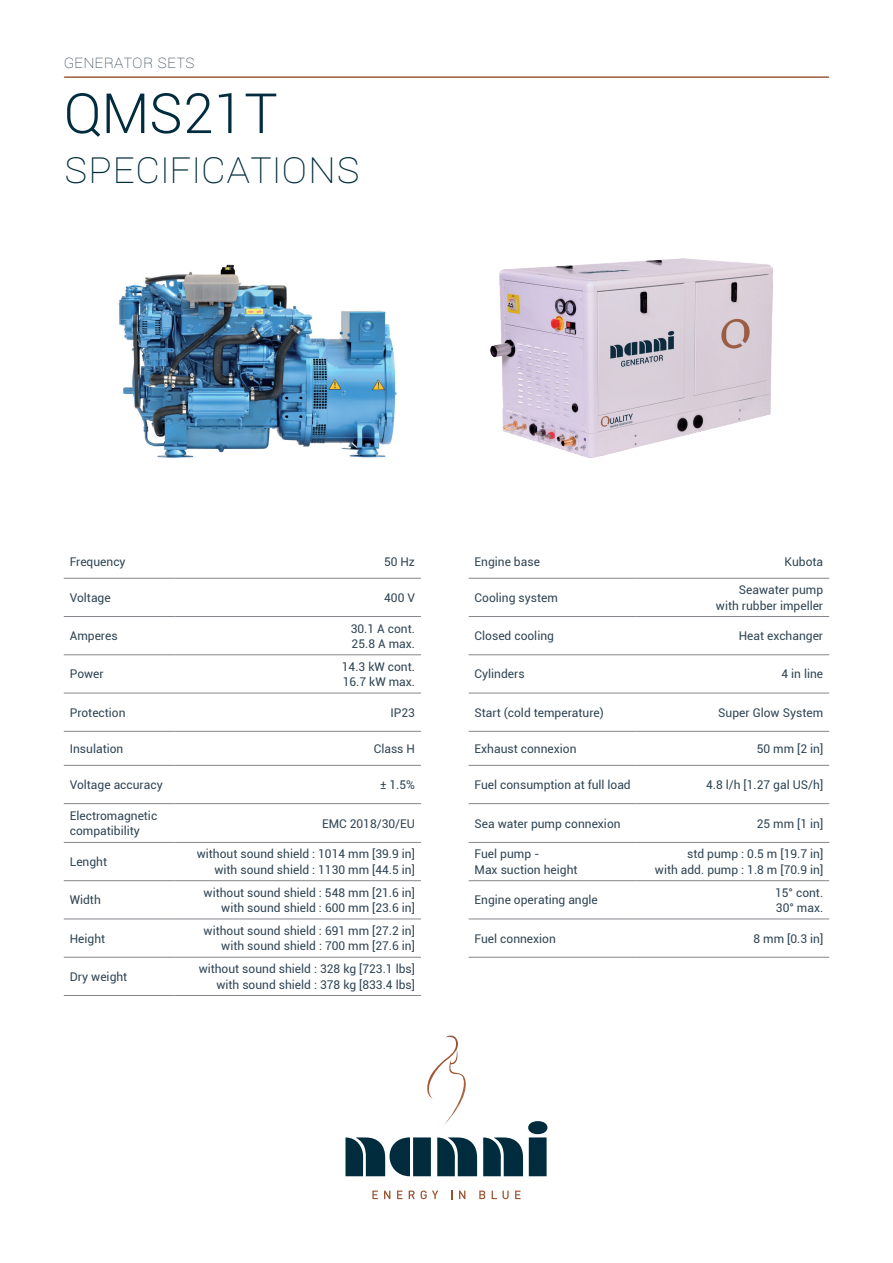
<style>
.page{position:relative;width:893px;height:1263px;background:#fff}
.page>*{position:absolute;margin:0;border:0;box-sizing:border-box;transform-origin:0 0}
.t1{font:300 55.5px "Roboto";color:#002c3d}
.t2{font:100 45px "Roboto";color:#002c3d}
.t3{font:100 18px "Roboto";color:#2f4554}
.t4{font:12px/15.3px "Roboto";color:#2f4554;text-align:right}
</style>
<div class="page">
<hr style="left:65px;top:76px;width:763px;height:2px;background:#9b5c41">
<svg style="left:345px;top:1137px;width:86px;height:39px"></svg>
<svg style="left:437px;top:1137px;width:40px;height:39px;background:#254b59"></svg>
<svg style="left:483px;top:1121px;width:65px;height:55px"></svg>
<svg style="left:372px;top:1190px;width:6px;height:9px"></svg>
<svg style="left:384px;top:1190px;width:6px;height:9px"></svg>
<svg style="left:397px;top:1190px;width:5px;height:9px"></svg>
<svg style="left:409px;top:1190px;width:6px;height:9px"></svg>
<svg style="left:421px;top:1190px;width:17px;height:9px"></svg>
<svg style="left:459px;top:1190px;width:6px;height:9px"></svg>
<svg style="left:479px;top:1190px;width:6px;height:9px"></svg>
<svg style="left:492px;top:1190px;width:17px;height:9px"></svg>
<svg style="left:515px;top:1190px;width:6px;height:9px"></svg>
<img style="left:427px;top:1035px;width:39px;height:90px">
<hr style="left:64px;top:616px;width:110px;height:1px;background:#86858b">
<hr style="left:174px;top:616px;width:247px;height:1px;background:#86858b">
<hr style="left:469px;top:616px;width:168px;height:1px;background:#86858b">
<hr style="left:637px;top:616px;width:192px;height:1px;background:#86858b">
<hr style="left:64px;top:654px;width:110px;height:1px;background:#86858b">
<hr style="left:174px;top:654px;width:247px;height:1px;background:#86858b">
<hr style="left:64px;top:731px;width:110px;height:1px;background:#86858b">
<hr style="left:174px;top:731px;width:247px;height:1px;background:#86858b">
<hr style="left:469px;top:731px;width:168px;height:1px;background:#86858b">
<hr style="left:637px;top:731px;width:192px;height:1px;background:#86858b">
<hr style="left:469px;top:765px;width:168px;height:1px;background:#86858b">
<hr style="left:637px;top:765px;width:192px;height:1px;background:#86858b">
<hr style="left:64px;top:842px;width:110px;height:1px;background:#86858b">
<hr style="left:174px;top:842px;width:247px;height:1px;background:#86858b">
<hr style="left:64px;top:880px;width:110px;height:1px;background:#86858b">
<hr style="left:174px;top:880px;width:247px;height:1px;background:#86858b">
<hr style="left:469px;top:880px;width:168px;height:1px;background:#86858b">
<hr style="left:637px;top:880px;width:192px;height:1px;background:#86858b">
<hr style="left:64px;top:918px;width:110px;height:1px;background:#86858b">
<hr style="left:174px;top:918px;width:247px;height:1px;background:#86858b">
<hr style="left:469px;top:918px;width:168px;height:1px;background:#86858b">
<hr style="left:637px;top:918px;width:192px;height:1px;background:#86858b">
<hr style="left:64px;top:957px;width:110px;height:1px;background:#86858b">
<hr style="left:174px;top:957px;width:247px;height:1px;background:#86858b">
<hr style="left:64px;top:995px;width:110px;height:1px;background:#86858b">
<hr style="left:174px;top:995px;width:247px;height:1px;background:#86858b">
<hr style="left:64px;top:765px;width:110px;height:1px;background:#86858b">
<hr style="left:174px;top:765px;width:247px;height:1px;background:#86858b">
<hr style="left:64px;top:578px;width:110px;height:1px;background:#86858b">
<hr style="left:174px;top:578px;width:247px;height:1px;background:#86858b">
<hr style="left:469px;top:578px;width:168px;height:1px;background:#86858b">
<hr style="left:637px;top:578px;width:192px;height:1px;background:#86858b">
<hr style="left:64px;top:803px;width:110px;height:1px;background:#86858b">
<hr style="left:174px;top:803px;width:247px;height:1px;background:#86858b">
<hr style="left:469px;top:654px;width:168px;height:1px;background:#86858b">
<hr style="left:637px;top:654px;width:192px;height:1px;background:#86858b">
<hr style="left:64px;top:693px;width:110px;height:1px;background:#86858b">
<hr style="left:174px;top:693px;width:247px;height:1px;background:#86858b">
<hr style="left:469px;top:693px;width:168px;height:1px;background:#86858b">
<hr style="left:637px;top:693px;width:192px;height:1px;background:#86858b">
<hr style="left:469px;top:803px;width:168px;height:1px;background:#86858b">
<hr style="left:637px;top:803px;width:192px;height:1px;background:#86858b">
<hr style="left:469px;top:842px;width:168px;height:1px;background:#86858b">
<hr style="left:637px;top:842px;width:192px;height:1px;background:#86858b">
<hr style="left:469px;top:957px;width:168px;height:1px;background:#86858b">
<hr style="left:637px;top:957px;width:192px;height:1px;background:#86858b">
<img style="left:491px;top:258px;width:282px;height:199px">
<img style="left:118px;top:264px;width:279px;height:194px">
<h3 class="t3" style="left:64px;top:49px;width:133px">GENERATOR SETS</h3>
<h1 class="t1" style="left:64px;top:75px;width:215px">QMS21T</h1>
<h2 class="t2" style="left:64px;top:135px;width:243px">SPECIFICATIONS</h2>
<p class="t4" style="left:70px;top:553px;width:57px">Frequency</p>
<p class="t4" style="left:384px;top:553px;width:32px">50 Hz</p>
<p class="t4" style="left:475px;top:553px;width:67px">Engine base</p>
<p class="t4" style="left:785px;top:553px;width:40px">Kubota</p>
<p class="t4" style="left:70px;top:589px;width:42px">Voltage</p>
<p class="t4" style="left:384px;top:589px;width:32px">400 V</p>
<p class="t4" style="left:475px;top:589px;width:85px">Cooling system</p>
<p class="t4" style="left:716px;top:582px;width:109px">Seawater pump with rubber impeller</p>
<p class="t4" style="left:70px;top:628px;width:49px">Amperes</p>
<p class="t4" style="left:351px;top:620px;width:66px;text-align:left">30.1 A cont.<br>25.8 A max.</p>
<p class="t4" style="left:475px;top:628px;width:81px">Closed cooling</p>
<p class="t4" style="left:739px;top:628px;width:86px">Heat exchanger</p>
<p class="t4" style="left:70px;top:666px;width:35px">Power</p>
<p class="t4" style="left:342px;top:658px;width:75px;text-align:left">14.3 kW cont.<br>16.7 kW max.</p>
<p class="t4" style="left:475px;top:666px;width:52px">Cylinders</p>
<p class="t4" style="left:781px;top:666px;width:43px">4 in line</p>
<p class="t4" style="left:70px;top:704px;width:57px">Protection</p>
<p class="t4" style="left:390px;top:704px;width:26px">IP23</p>
<p class="t4" style="left:475px;top:704px;width:131px">Start (cold temperature)</p>
<p class="t4" style="left:718px;top:704px;width:106px">Super Glow System</p>
<p class="t4" style="left:70px;top:740px;width:55px">Insulation</p>
<p class="t4" style="left:374px;top:740px;width:43px">Class H</p>
<p class="t4" style="left:475px;top:740px;width:103px">Exhaust connexion</p>
<p class="t4" style="left:757px;top:740px;width:68px">50 mm [2 in]</p>
<p class="t4" style="left:70px;top:777px;width:94px">Voltage accuracy</p>
<p class="t4" style="left:380px;top:777px;width:36px">± 1.5%</p>
<p class="t4" style="left:475px;top:777px;width:158px">Fuel consumption at full load</p>
<p class="t4" style="left:706px;top:777px;width:119px">4.8 l/h [1.27 gal US/h]</p>
<p class="t4" style="left:70px;top:808px;width:89px;line-height:14.4px;text-align:left">Electromagnetic compatibility</p>
<p class="t4" style="left:322px;top:815px;width:94px">EMC 2018/30/EU</p>
<p class="t4" style="left:475px;top:815px;width:148px">Sea water pump connexion</p>
<p class="t4" style="left:757px;top:815px;width:68px">25 mm [1 in]</p>
<p class="t4" style="left:70px;top:854px;width:39px">Lenght</p>
<p class="t4" style="left:197px;top:846px;width:220px">without sound shield : 1014 mm [39.9 in] with sound shield : 1130 mm [44.5 in]</p>
<p class="t4" style="left:475px;top:846px;width:104px;text-align:left">Fuel pump -<br>Max suction height</p>
<p class="t4" style="left:655px;top:846px;width:170px">std pump : 0.5 m [19.7 in]<br>with add. pump : 1.8 m [70.9 in]</p>
<p class="t4" style="left:70px;top:892px;width:33px">Width</p>
<p class="t4" style="left:204px;top:884px;width:213px">without sound shield : 548 mm [21.6 in] with sound shield : 600 mm [23.6 in]</p>
<p class="t4" style="left:475px;top:892px;width:125px">Engine operating angle</p>
<p class="t4" style="left:775px;top:884px;width:50px;text-align:left">15° cont.<br>30° max.</p>
<p class="t4" style="left:70px;top:930px;width:37px">Height</p>
<p class="t4" style="left:204px;top:923px;width:213px">without sound shield : 691 mm [27.2 in] with sound shield : 700 mm [27.6 in]</p>
<p class="t4" style="left:475px;top:930px;width:83px">Fuel connexion</p>
<p class="t4" style="left:753px;top:930px;width:71px">8 mm [0.3 in]</p>
<p class="t4" style="left:70px;top:968px;width:59px">Dry weight</p>
<p class="t4" style="left:199px;top:961px;width:218px">without sound shield : 328 kg [723.1 lbs] with sound shield : 378 kg [833.4 lbs]</p>
</div>
